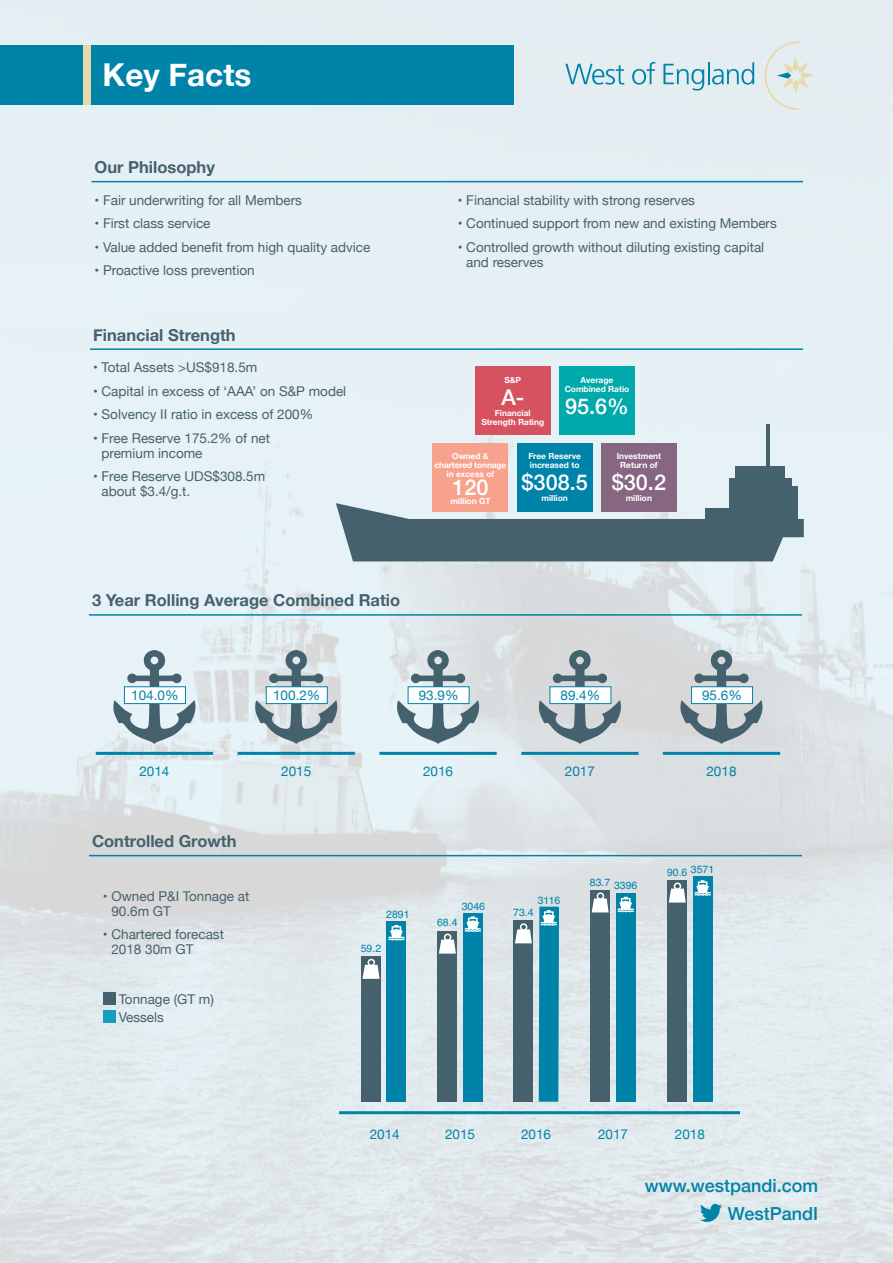
<style>
.page{position:relative;width:893px;height:1263px;background:#fff}
.page>*{position:absolute;margin:0;border:0;box-sizing:border-box;transform-origin:0 0}
.t1{font:700 31.5px "Helvetica Neue";color:#fff}
.t2{font:500 21.75px "Helvetica Neue";color:#fff}
.t3{font:500 18px/27.8px "Helvetica Neue";color:#0083a9;text-align:right}
.t4{font:700 16.5px "Helvetica Neue";color:#46616e}
.t5{font:13.5px/15px "Helvetica Neue";color:#46616e}
.t6{font:13.5px "Helvetica Neue";color:#0083a9}
.t7{font:10.5px "Helvetica";color:#0083a9}
.t8{font:700 8.4px/9.1px "Helvetica Neue";color:#fff;text-align:center}
</style>
<div class="page">
<div style="left:0;top:0;width:893px;height:1263px;background:#fff;opacity:.85"></div>
<hr style="left:91px;top:181px;width:712px;height:1px;background:#0083a9">
<hr style="left:90px;top:348px;width:713px;height:2px;background:#0083a9">
<svg style="left:336px;top:503px;width:468px;height:58px;background:#667e89"></svg>
<div style="left:735px;top:466px;width:50px;height:63px;background:#46616e"></div>
<div style="left:729px;top:478px;width:63px;height:50px;background:#46616e"></div>
<div style="left:735px;top:487px;width:63px;height:36px;background:#46616e"></div>
<hr style="left:766px;top:424px;width:3px;height:54px;background:#46616e">
<div style="left:705px;top:508px;width:41px;height:21px;background:#46616e"></div>
<div style="left:559px;top:367px;width:76px;height:68px;background:#0aa"></div>
<div style="left:433px;top:443px;width:75px;height:68px;background:#f7a28d"></div>
<div style="left:517px;top:443px;width:75px;height:68px;background:#0083a9"></div>
<div style="left:601px;top:443px;width:76px;height:68px;background:#866680"></div>
<div style="left:475px;top:367px;width:76px;height:68px;background:#d75261"></div>
<hr style="left:89px;top:614px;width:713px;height:2px;background:#0083a9">
<hr style="left:96px;top:752px;width:117px;height:3px;background:#0083a9">
<hr style="left:238px;top:752px;width:117px;height:3px;background:#0083a9">
<hr style="left:379px;top:752px;width:118px;height:3px;background:#0083a9">
<hr style="left:521px;top:752px;width:118px;height:3px;background:#0083a9">
<hr style="left:663px;top:752px;width:117px;height:3px;background:#0083a9">
<svg style="left:113px;top:650px;width:82px;height:94px;background:#b2c3ca"></svg>
<div style="left:125px;top:687px;width:60px;height:16px;background:#fff"></div>
<div style="left:124px;top:686px;width:62px;height:18px;border:1px solid #0083a9"></div>
<svg style="left:255px;top:650px;width:82px;height:94px;background:#acb9bf"></svg>
<div style="left:266px;top:687px;width:61px;height:16px;background:#fff"></div>
<div style="left:266px;top:686px;width:61px;height:18px;border:1px solid #0083a9"></div>
<svg style="left:397px;top:650px;width:82px;height:94px;background:#aebdc4"></svg>
<div style="left:408px;top:687px;width:61px;height:16px;background:#fff"></div>
<div style="left:408px;top:686px;width:61px;height:18px;border:1px solid #0083a9"></div>
<svg style="left:539px;top:650px;width:82px;height:94px;background:#a9b3b8"></svg>
<div style="left:550px;top:687px;width:61px;height:16px;background:#fff"></div>
<div style="left:550px;top:686px;width:61px;height:18px;border:1px solid #0083a9"></div>
<svg style="left:680px;top:650px;width:82px;height:94px;background:#aab4b9"></svg>
<div style="left:692px;top:687px;width:60px;height:16px;background:#fff"></div>
<div style="left:691px;top:686px;width:62px;height:18px;border:1px solid #0083a9"></div>
<hr style="left:89px;top:855px;width:713px;height:1px;background:#0083a9">
<hr style="left:339px;top:1111px;width:401px;height:3px;background:#0083a9">
<div style="left:590px;top:890px;width:20px;height:212px;background:#46616e"></div>
<div style="left:616px;top:893px;width:19px;height:209px;background:#0083a9"></div>
<div style="left:514px;top:920px;width:19px;height:182px;background:#46616e"></div>
<div style="left:438px;top:931px;width:19px;height:171px;background:#46616e"></div>
<div style="left:463px;top:913px;width:20px;height:189px;background:#0083a9"></div>
<div style="left:361px;top:956px;width:20px;height:146px;background:#46616e"></div>
<div style="left:387px;top:921px;width:19px;height:181px;background:#0083a9"></div>
<div style="left:103px;top:992px;width:13px;height:13px;background:#46616e"></div>
<div style="left:103px;top:1010px;width:13px;height:13px;background:#169ebf"></div>
<svg style="left:388px;top:925px;width:17px;height:15px"></svg>
<svg style="left:464px;top:916px;width:17px;height:16px"></svg>
<svg style="left:617px;top:897px;width:17px;height:15px"></svg>
<svg style="left:539px;top:907px;width:20px;height:195px;background:#0e89ad"></svg>
<div style="left:667px;top:880px;width:20px;height:222px;background:#46616e"></div>
<div style="left:693px;top:876px;width:19px;height:226px;background:#0083a9"></div>
<svg style="left:694px;top:880px;width:17px;height:16px"></svg>
<svg style="left:669px;top:882px;width:17px;height:20px"></svg>
<svg style="left:592px;top:892px;width:17px;height:20px"></svg>
<svg style="left:515px;top:923px;width:17px;height:20px"></svg>
<svg style="left:439px;top:933px;width:17px;height:20px"></svg>
<svg style="left:362px;top:959px;width:18px;height:20px"></svg>
<svg style="left:700px;top:1204px;width:22px;height:18px"></svg>
<div style="left:0;top:46px;width:514px;height:59px;background:#0083a9"></div>
<div style="left:83px;top:46px;width:8px;height:59px;background:#e6daac"></div>
<svg style="left:764px;top:41px;width:50px;height:69px;background:#e0e9e5"></svg>
<svg style="left:565px;top:64px;width:59px;height:21px"></svg>
<svg style="left:632px;top:62px;width:23px;height:23px"></svg>
<svg style="left:663px;top:62px;width:91px;height:29px;background:#b5d7e2"></svg>
<h1 class="t1" style="left:103px;top:55px;width:150px">Key Facts</h1>
<p class="t4" style="left:95px;top:157px;width:122px">Our Philosophy</p>
<p class="t5" style="left:95px;top:192px;width:209px">• Fair underwriting for all Members</p>
<p class="t5" style="left:95px;top:216px;width:117px">• First class service</p>
<p class="t5" style="left:95px;top:239px;width:277px">• Value added benefit from high quality advice</p>
<p class="t5" style="left:95px;top:263px;width:162px">• Proactive loss prevention</p>
<p class="t4" style="left:93px;top:325px;width:144px">Financial Strength</p>
<p class="t5" style="left:93px;top:360px;width:166px">• Total Assets &gt;US$918.5m</p>
<p class="t5" style="left:93px;top:383px;width:255px">• Capital in excess of ‘AAA’ on S&amp;P model</p>
<p class="t5" style="left:93px;top:407px;width:222px">• Solvency II ratio in excess of 200%</p>
<p class="t5" style="left:101px;top:430px;width:170px;text-indent:-8px">• Free Reserve 175.2% of net premium income</p>
<p class="t5" style="left:101px;top:469px;width:165px;text-indent:-8px">• Free Reserve UDS$308.5m about $3.4/g.t.</p>
<p class="t5" style="left:458px;top:192px;width:239px">• Financial stability with strong reserves</p>
<p class="t5" style="left:458px;top:216px;width:321px">• Continued support from new and existing Members</p>
<p class="t5" style="left:466px;top:239px;width:300px;text-indent:-8px">• Controlled growth without diluting existing capital and reserves</p>
<p class="t8" style="left:504px;top:375px;width:18px">S&amp;P</p>
<h2 class="t2" style="left:501px;top:383px;width:24px">A-</h2>
<p class="t8" style="left:481px;top:408px;width:64px">Financial<br>Strength Rating</p>
<p class="t8" style="left:434px;top:451px;width:73px">Owned &amp; chartered tonnage in excess of</p>
<h2 class="t2" style="left:452px;top:474px;width:38px">120</h2>
<p class="t8" style="left:450px;top:496px;width:42px">million GT</p>
<p class="t8" style="left:565px;top:375px;width:66px">Average<br>Combined Ratio</p>
<h2 class="t2" style="left:565px;top:392px;width:65px">95.6%</h2>
<p class="t8" style="left:528px;top:451px;width:54px;text-align:left">Free Reserve increased to</p>
<h2 class="t2" style="left:522px;top:469px;width:68px">$308.5</h2>
<p class="t8" style="left:541px;top:493px;width:28px">million</p>
<p class="t8" style="left:617px;top:451px;width:46px">Investment<br>Return of</p>
<h2 class="t2" style="left:612px;top:469px;width:56px">$30.2</h2>
<p class="t8" style="left:626px;top:493px;width:28px">million</p>
<p class="t4" style="left:92px;top:590px;width:310px">3 Year Rolling Average Combined Ratio</p>
<p class="t6" style="left:131px;top:687px;width:49px">104.0%</p>
<p class="t6" style="left:273px;top:687px;width:49px">100.2%</p>
<p class="t6" style="left:419px;top:687px;width:41px">93.9%</p>
<p class="t6" style="left:561px;top:687px;width:41px">89.4%</p>
<p class="t6" style="left:702px;top:687px;width:41px">95.6%</p>
<p class="t6" style="left:139px;top:763px;width:32px">2014</p>
<p class="t6" style="left:281px;top:763px;width:32px">2015</p>
<p class="t6" style="left:423px;top:763px;width:32px">2016</p>
<p class="t6" style="left:565px;top:763px;width:32px">2017</p>
<p class="t6" style="left:706px;top:763px;width:32px">2018</p>
<p class="t4" style="left:92px;top:831px;width:146px">Controlled Growth</p>
<p class="t5" style="left:111px;top:888px;width:140px;text-indent:-8px">• Owned P&amp;I Tonnage at<br>90.6m GT</p>
<p class="t5" style="left:111px;top:926px;width:114px;text-indent:-8px">• Chartered forecast<br>2018 30m GT</p>
<p class="t5" style="left:119px;top:990px;width:97px;line-height:18px">Tonnage (GT m)<br>Vessels</p>
<p class="t7" style="left:386px;top:908px;width:25px">2891</p>
<p class="t7" style="left:361px;top:943px;width:22px">59.2</p>
<p class="t7" style="left:462px;top:900px;width:25px">3046</p>
<p class="t7" style="left:437px;top:917px;width:22px">68.4</p>
<p class="t7" style="left:538px;top:894px;width:24px">3116</p>
<p class="t7" style="left:513px;top:906px;width:22px">73.4</p>
<p class="t7" style="left:590px;top:878px;width:49px">83.7 3396</p>
<p class="t7" style="left:667px;top:865px;width:49px">90.6 3571</p>
<p class="t6" style="left:370px;top:1126px;width:32px">2014</p>
<p class="t6" style="left:445px;top:1126px;width:32px">2015</p>
<p class="t6" style="left:521px;top:1126px;width:32px">2016</p>
<p class="t6" style="left:598px;top:1126px;width:32px">2017</p>
<p class="t6" style="left:675px;top:1126px;width:32px">2018</p>
<h3 class="t3" style="left:645px;top:1171px;width:175px">www.westpandi.com<br>WestPandI</h3>
</div>
